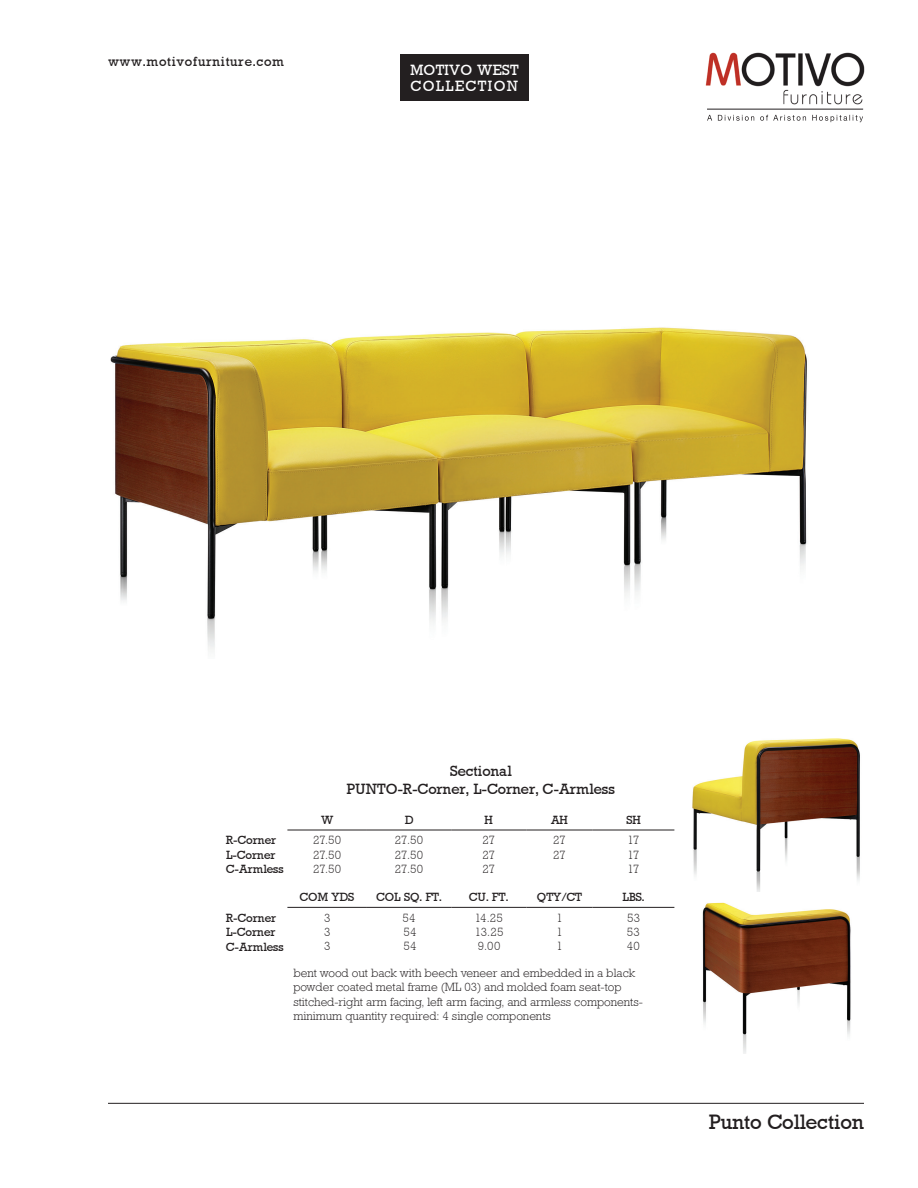
<style>
.page{position:relative;width:918px;height:1188px;background:#fff}
.page>*{position:absolute;margin:0;border:0;box-sizing:border-box;transform-origin:0 0}
.t1{font:21px "Astute SSK";color:#231f20}
.t2{font:15px/18px "Astute SSK";color:#231f20;text-align:center}
.t3{font:15px/16.5px "Astute SSK";letter-spacing:.1em;color:#fff}
.t4{font:13.5px "Astute SSK";letter-spacing:.05em;color:#231f20}
.t5{font:300 12px/14.4px "Astute Light S Si";color:#231f20}
.t6{font:12px/14.4px "Astute SSK";color:#231f20}
</style>
<div class="page">
<img style="left:705px;top:53px;width:160px;height:51px">
<svg style="left:707px;top:115px;width:156px;height:7px"></svg>
<hr style="left:707px;top:109px;width:156px;height:1px;background:#231f20">
<img style="left:702px;top:902px;width:149px;height:152px">
<img style="left:692px;top:738px;width:168px;height:154px">
<hr style="left:108px;top:1103px;width:756px;height:1px;background:#231f20">
<img style="left:110px;top:327px;width:697px;height:323px">
<hr style="left:287px;top:907px;width:80px;height:1px;background:#231f20">
<hr style="left:367px;top:907px;width:84px;height:1px;background:#231f20">
<hr style="left:451px;top:907px;width:75px;height:1px;background:#231f20">
<hr style="left:526px;top:907px;width:67px;height:1px;background:#231f20">
<hr style="left:593px;top:907px;width:81px;height:1px;background:#231f20">
<hr style="left:287px;top:830px;width:80px;height:1px;background:#231f20">
<hr style="left:367px;top:830px;width:84px;height:1px;background:#231f20">
<hr style="left:451px;top:830px;width:75px;height:1px;background:#231f20">
<hr style="left:526px;top:830px;width:67px;height:1px;background:#231f20">
<hr style="left:593px;top:830px;width:81px;height:1px;background:#231f20">
<div style="left:400px;top:54px;width:129px;height:46px;background:#231f20"></div>
<p class="t4" style="left:108px;top:54px;width:178px">www.motivofurniture.com</p>
<p class="t3" style="left:410px;top:61px;width:110px">MOTIVO WEST<br>COLLECTION</p>
<p class="t6" style="left:226px;top:833px;width:59px">R-Corner<br>L-Corner<br>C-Armless</p>
<p class="t6" style="left:226px;top:911px;width:59px">R-Corner<br>L-Corner<br>C-Armless</p>
<p class="t2" style="left:347px;top:762px;width:270px">Sectional<br>PUNTO-R-Corner, L-Corner, C-Armless</p>
<p class="t6" style="left:321px;top:813px;width:14px">W</p>
<p class="t6" style="left:405px;top:813px;width:10px">D</p>
<p class="t6" style="left:485px;top:813px;width:10px">H</p>
<p class="t6" style="left:551px;top:813px;width:18px">AH</p>
<p class="t6" style="left:626px;top:813px;width:16px">SH</p>
<p class="t5" style="left:313px;top:833px;width:30px;text-align:justify">27.50<br>27.50<br>27.50</p>
<p class="t5" style="left:395px;top:833px;width:30px;text-align:justify">27.50<br>27.50<br>27.50</p>
<p class="t5" style="left:482px;top:833px;width:14px;text-align:justify">27<br>27<br>27</p>
<p class="t5" style="left:553px;top:833px;width:14px">27<br>27</p>
<p class="t5" style="left:628px;top:833px;width:13px;text-align:justify">17<br>17<br>17</p>
<p class="t6" style="left:300px;top:890px;width:56px">COM YDS</p>
<p class="t6" style="left:376px;top:890px;width:67px">COL SQ. FT.</p>
<p class="t6" style="left:469px;top:890px;width:41px">CU. FT.</p>
<p class="t6" style="left:537px;top:890px;width:47px">QTY/CT</p>
<p class="t6" style="left:623px;top:890px;width:24px">LBS.</p>
<p class="t5" style="left:324px;top:910px;width:8px">3</p>
<p class="t5" style="left:403px;top:910px;width:14px">54</p>
<p class="t5" style="left:475px;top:910px;width:30px">14.25</p>
<p class="t5" style="left:556px;top:910px;width:8px">1</p>
<p class="t5" style="left:627px;top:910px;width:15px">53</p>
<p class="t5" style="left:324px;top:925px;width:8px">3<br>3</p>
<p class="t5" style="left:403px;top:925px;width:14px">54<br>54</p>
<p class="t5" style="left:475px;top:925px;width:30px">13.25<br>9.00</p>
<p class="t5" style="left:557px;top:925px;width:8px">1<br>1</p>
<p class="t5" style="left:627px;top:925px;width:15px">53<br>40</p>
<p class="t5" style="left:293px;top:965px;width:351px">bent wood out back with beech veneer and embedded in a black powder coated metal frame (ML 03) and molded foam seat-top stitched-right arm facing, left arm facing, and armless components&shy;minimum quantity required: 4 single components</p>
<h1 class="t1" style="left:709px;top:1109px;width:156px">Punto Collection</h1>
</div>
